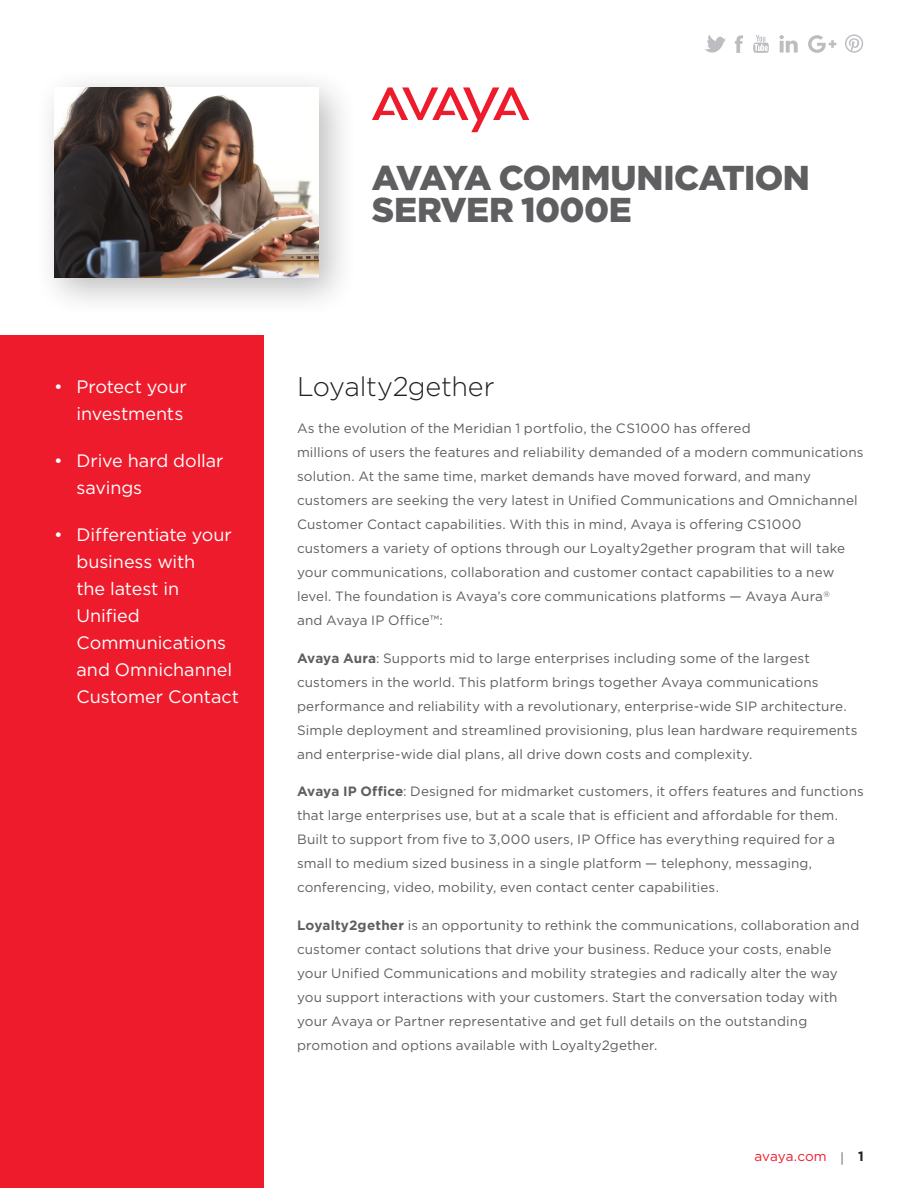
<style>
.page{position:relative;width:918px;height:1188px;background:#fff}
.page>*{position:absolute;margin:0;border:0;box-sizing:border-box;transform-origin:0 0}
.t1{font:900 34.5px/31.5px "Gotham";letter-spacing:-.015em;color:#5f5f62}
.Subtitle{font:300 27px "Gotham";letter-spacing:-.015em;color:#231f20}
.CoverCallout_K_O{font:18px/27px "Gotham";letter-spacing:-.005em;color:#fff}
.intro{font:13.5px/24px "Gotham";letter-spacing:.01em;color:#5f5f62}
.t2{font:13.5px "Gotham";color:#ee1b2c}
.s1{font-weight:700}
.s2{color:#5f5f62}
.s3{font-weight:700;color:#231f20}
</style>
<div class="page">
<div style="left:0;top:336px;width:264px;height:852px;background:#ee1b2c"></div>
<svg style="left:372px;top:87px;width:157px;height:45px"></svg>
<svg style="left:779px;top:35px;width:19px;height:18px"></svg>
<svg style="left:735px;top:35px;width:8px;height:18px"></svg>
<svg style="left:753px;top:35px;width:16px;height:18px"></svg>
<svg style="left:705px;top:35px;width:21px;height:18px"></svg>
<svg style="left:849px;top:38px;width:11px;height:13px"></svg>
<div style="left:845px;top:34px;width:18px;height:19px;border:1px solid #bcbdc0;border-radius:50%"></div>
<svg style="left:808px;top:35px;width:28px;height:18px"></svg>
<div style="left:33px;top:67px;width:326px;height:251px;background:#231f20;opacity:.3"></div>
<img style="left:54px;top:87px;width:265px;height:191px">
<p class="t1" style="left:372px;top:161px;width:439px">AVAYA COMMUNICATION<br>SERVER 1000E</p>
<p class="CoverCallout_K_O" style="left:54px;top:372px;width:134px;text-align:right">• Protect your investments</p>
<p class="CoverCallout_K_O" style="left:76px;top:447px;width:149px;text-indent:-22px">• Drive hard dollar savings</p>
<p class="CoverCallout_K_O" style="left:76px;top:521px;width:164px;text-indent:-22px">• Differentiate your business with<br>the latest in<br>Unified<br>Communications and Omnichannel<br>Customer Contact</p>
<p class="Subtitle" style="left:297px;top:371px;width:199px">Loyalty2gether</p>
<p class="intro" style="left:297px;top:416px;width:568px">As the evolution of the Meridian 1 portfolio, the CS1000 has offered<br>millions of users the features and reliability demanded of a modern communications solution. At the same time, market demands have moved forward, and many customers are seeking the very latest in Unified Communications and Omnichannel Customer Contact capabilities. With this in mind, Avaya is offering CS1000 customers a variety of options through our Loyalty2gether program that will take your communications, collaboration and customer contact capabilities to a new level. The foundation is Avaya’s core communications platforms — Avaya Aura<sup>®<br></sup>and Avaya IP Office™:</p>
<p class="intro" style="left:297px;top:646px;width:562px"><span class="s1">Avaya Aura</span>: Supports mid to large enterprises including some of the largest customers in the world. This platform brings together Avaya communications performance and reliability with a revolutionary, enterprise-wide SIP architecture.<br>Simple deployment and streamlined provisioning, plus lean hardware requirements and enterprise-wide dial plans, all drive down costs and complexity.</p>
<p class="intro" style="left:297px;top:779px;width:568px"><span class="s1">Avaya IP Office</span>: Designed for midmarket customers, it offers features and functions that large enterprises use, but at a scale that is efficient and affordable for them.<br>Built to support from five to 3,000 users, IP Office has everything required for a small to medium sized business in a single platform — telephony, messaging, conferencing, video, mobility, even contact center capabilities.</p>
<p class="intro" style="left:297px;top:913px;width:564px"><span class="s1">Loyalty2gether</span> is an opportunity to rethink the communications, collaboration and customer contact solutions that drive your business. Reduce your costs, enable your Unified Communications and mobility strategies and radically alter the way you support interactions with your customers. Start the conversation today with your Avaya or Partner representative and get full details on the outstanding promotion and options available with Loyalty2gether.</p>
<p class="t2" style="left:755px;top:1149px;width:111px">avaya.com <span class="s2">|</span> <span class="s3">1</span></p>
</div>
